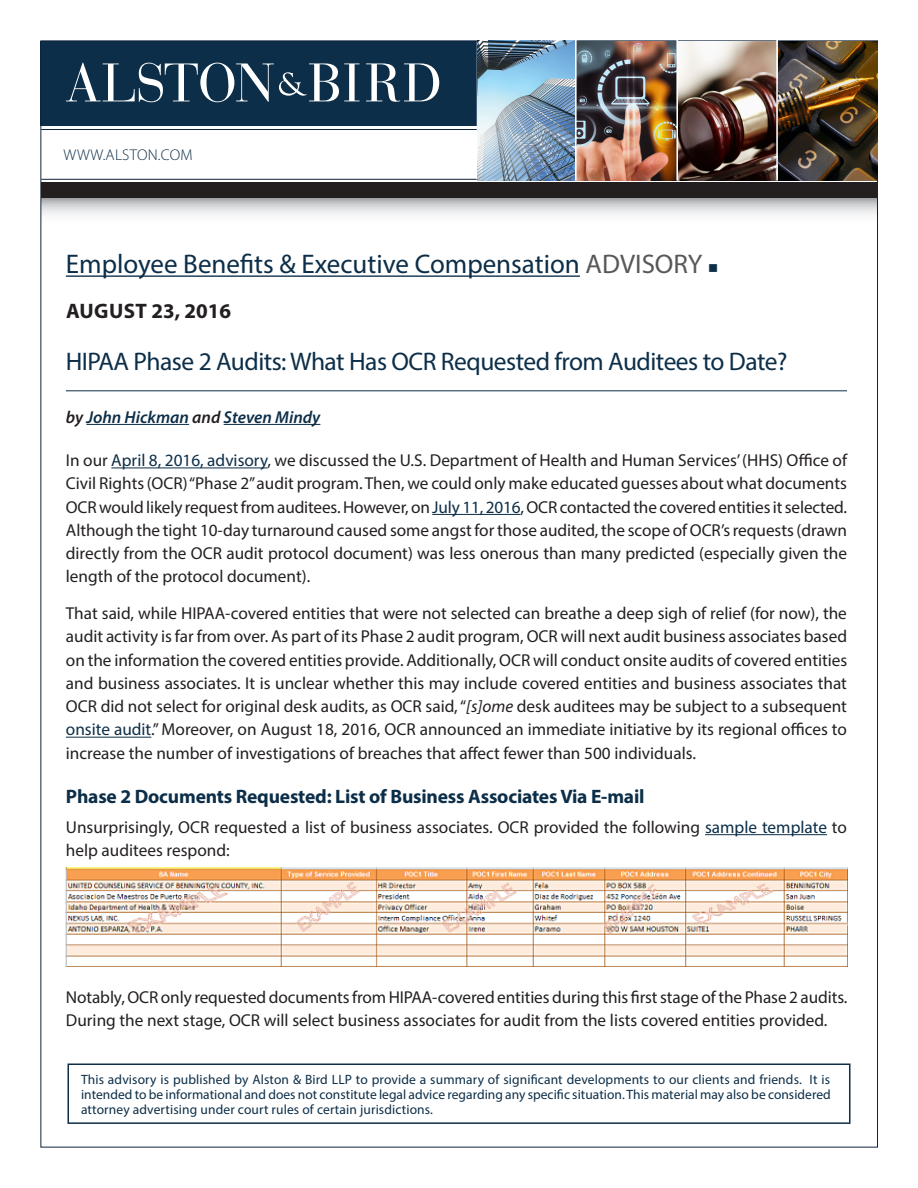
<style>
.page{position:relative;width:918px;height:1188px;background:#fff}
.page>*{position:absolute;margin:0;border:0;box-sizing:border-box;transform-origin:0 0}
.Practice_Area{font:27px "Myriad Pro";color:#0c2e48}
.Advisory_Title{font:25.5px "Myriad Pro";letter-spacing:-.02em;color:#0c2e48}
.Date{font:700 21px "Myriad Pro";color:#231f20}
.Head{font:700 19.5px "Myriad Pro";letter-spacing:-.01em;color:#0c2e48}
.Body_Text{font:17.25px/23.2px "Myriad Pro";color:#231f20;text-align:justify}
.Body_Text-2{font:italic 600 17.25px "Myriad Pro";color:#0c2e48}
.Paragraph_Style_1{font:300 15.6px "Myriad Pro";letter-spacing:.02em;color:#0c2e48}
.Body_Text-3{font:13.5px/15px "Myriad Pro";letter-spacing:.01em;color:#0c2e48;text-align:justify}
.s1{color:#57585a}
.s2{color:#231f20}
.s3{color:#0c2e48}
.s4{font-style:italic}
</style>
<div class="page">
<svg style="left:42px;top:198px;width:834px;height:17px"></svg>
<div style="left:40px;top:41px;width:836px;height:85px;background:#0c2e48"></div>
<hr style="left:41px;top:129px;width:436px;height:1px;background:#0e243b">
<hr style="left:41px;top:179px;width:436px;height:1px;background:#0e243b">
<div style="left:41px;top:182px;width:837px;height:16px;background:#231f20"></div>
<img style="left:477px;top:41px;width:401px;height:139px">
<hr style="left:575px;top:40px;width:2px;height:140px;background:#fff">
<hr style="left:676px;top:40px;width:2px;height:140px;background:#fff">
<hr style="left:776px;top:40px;width:2px;height:140px;background:#fff">
<svg style="left:366px;top:63px;width:73px;height:39px"></svg>
<svg style="left:66px;top:63px;width:294px;height:39px"></svg>
<div style="left:68px;top:1064px;width:782px;height:60px;border:2px solid #0c2e48"></div>
<hr style="left:66px;top:275px;width:514px;height:2px;background:#0c2e48">
<hr style="left:66px;top:390px;width:781px;height:1px;background:#0c2e48">
<hr style="left:86px;top:424px;width:103px;height:1px;background:#0c2e48">
<hr style="left:224px;top:424px;width:96px;height:1px;background:#0c2e48">
<hr style="left:111px;top:467px;width:156px;height:1px;background:#0c2e48">
<hr style="left:432px;top:514px;width:88px;height:1px;background:#0c2e48">
<hr style="left:66px;top:737px;width:85px;height:1px;background:#0c2e48">
<hr style="left:705px;top:834px;width:122px;height:1px;background:#0c2e48">
<img style="left:66px;top:867px;width:781px;height:99px">
<p class="Paragraph_Style_1" style="left:64px;top:146px;width:131px">WWW.ALSTON.COM</p>
<p class="Practice_Area" style="left:66px;top:248px;width:654px">Employee Benefits &amp; Executive Compensation <span class="s1">ADVISORY</span> ■</p>
<p class="Date" style="left:66px;top:298px;width:167px">AUGUST 23, 2016</p>
<p class="Advisory_Title" style="left:66px;top:346px;width:723px">HIPAA Phase 2 Audits: What Has OCR Requested from Auditees to Date?</p>
<p class="Body_Text-2" style="left:66px;top:406px;width:256px"><span class="s2">by</span> John Hickman <span class="s2">and</span> Steven Mindy</p>
<p class="Body_Text" style="left:66px;top:449px;width:783px">In our <span class="s3">April 8, 2016, advisory</span>, we discussed the U.S. Department of Health and Human Services’ (HHS) Office of Civil Rights (OCR) “Phase 2” audit program. Then, we could only make educated guesses about what documents OCR would likely request from auditees. However, on <span class="s3">July 11, 2016</span>, OCR contacted the covered entities it selected.<br>Although the tight 10-day turnaround caused some angst for those audited, the scope of OCR’s requests (drawn directly from the OCR audit protocol document) was less onerous than many predicted (especially given the length of the protocol document).</p>
<p class="Body_Text" style="left:66px;top:602px;width:783px">That said, while HIPAA-covered entities that were not selected can breathe a deep sigh of relief (for now), the audit activity is far from over. As part of its Phase 2 audit program, OCR will next audit business associates based on the information the covered entities provide. Additionally, OCR will conduct onsite audits of covered entities and business associates. It is unclear whether this may include covered entities and business associates that OCR did not select for original desk audits, as OCR said, “<span class="s4">[s]ome</span> desk auditees may be subject to a subsequent <span class="s3">onsite audit</span>.” Moreover, on August 18, 2016, OCR announced an immediate initiative by its regional offices to increase the number of investigations of breaches that affect fewer than 500 individuals.</p>
<p class="Head" style="left:66px;top:784px;width:580px">Phase 2 Documents Requested: List of Business Associates Via E-mail</p>
<p class="Body_Text" style="left:66px;top:815px;width:783px">Unsurprisingly, OCR requested a list of business associates. OCR provided the following <span class="s3">sample template</span> to help auditees respond:</p>
<p class="Body_Text" style="left:66px;top:986px;width:783px">Notably, OCR only requested documents from HIPAA-covered entities during this first stage of the Phase 2 audits.<br>During the next stage, OCR will select business associates for audit from the lists covered entities provided.</p>
<p class="Body_Text-3" style="left:81px;top:1072px;width:751px">This advisory is published by Alston &amp; Bird LLP to provide a summary of significant developments to our clients and friends. It is intended to be informational and does not constitute legal advice regarding any specific situation. This material may also be considered attorney advertising under court rules of certain jurisdictions.</p>
</div>
